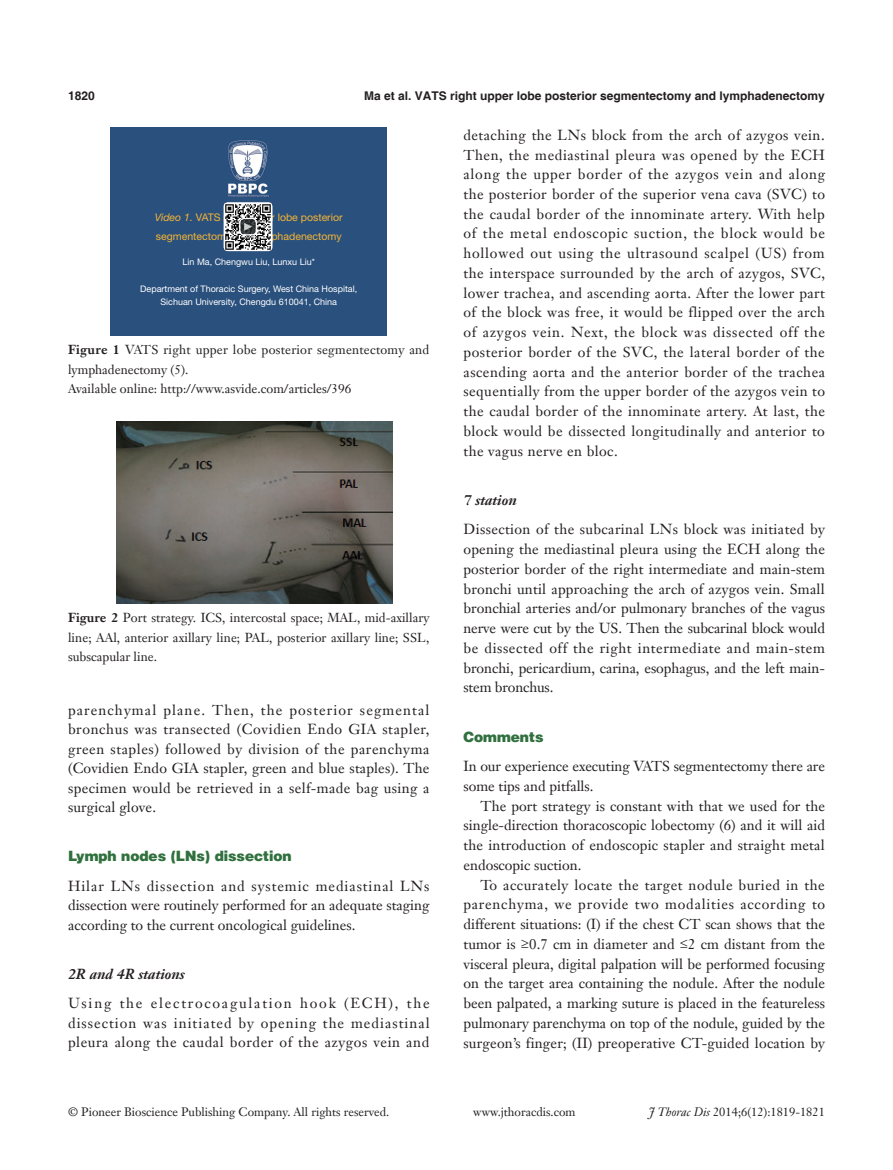
<style>
.page{position:relative;width:893px;height:1170px;background:#fff}
.page>*{position:absolute;margin:0;border:0;box-sizing:border-box;transform-origin:0 0}
.t1{font:14.25px/19.6px "Janson Text LT";letter-spacing:.015em;color:#231f20;text-align:justify}
.t2{font:900 14.25px "Helvetica";color:#30703e}
.t3{font:italic 700 14.25px "Janson Text LT";color:#231f20}
.t4{font:12.75px/19.5px "Janson Text LT";color:#231f20;text-align:justify}
.t5{font:12px "Janson Text LT";color:#231f20}
.t6{font:700 12px "Helvetica";color:#231f20}
.t7{font:11.55px "Times New Roman";color:#fff}
.t8{font:10.5px/19.5px "Helvetica Neue LT Pro";color:#f5b435}
.t9{font:9px/13.4px "Helvetica Neue LT Pro";color:#fff;text-align:center}
.s1{font-style:italic}
.s2{font-weight:700}
.s3{font-family:"Minion Pro"}
</style>
<div class="page">
<img style="left:116px;top:422px;width:277px;height:181px">
<div style="left:111px;top:128px;width:276px;height:207px;background:#2a507d"></div>
<svg style="left:224px;top:202px;width:48px;height:49px"></svg>
<img style="left:225px;top:203px;width:46px;height:47px">
<svg style="left:240px;top:218px;width:16px;height:17px"></svg>
<div style="left:240px;top:218px;width:17px;height:17px;border:1px solid #fff;border-radius:4px"></div>
<p class="t6" style="left:68px;top:88px;width:28px">1820</p>
<p class="t6" style="left:364px;top:88px;width:462px">Ma et al. VATS right upper lobe posterior segmentectomy and lymphadenectomy</p>
<p class="t8" style="left:155px;top:207px;width:189px"><span class="s1">Video 1.</span> VATS right upper lobe posterior segmentectomy and lymphadenectomy</p>
<p class="t9" style="left:183px;top:255px;width:134px">Lin Ma, Chengwu Liu, Lunxu Liu*</p>
<p class="t9" style="left:140px;top:281px;width:219px">Department of Thoracic Surgery, West China Hospital,<br>Sichuan University, Chengdu 610041, China</p>
<p class="t4" style="left:68px;top:340px;width:363px;text-align:left"><span class="s2">Figure 1</span> VATS right upper lobe posterior segmentectomy and lymphadenectomy (5).<br>Available online: http://www.asvide.com/articles/396</p>
<p class="t7" style="left:256px;top:221px;width:13px;rotate:90deg">▲</p>
<p class="t4" style="left:68px;top:607px;width:363px"><span class="s2">Figure 2</span> Port strategy. ICS, intercostal space; MAL, mid-axillary line; AAl, anterior axillary line; PAL, posterior axillary line; SSL, subscapular line.</p>
<p class="t1" style="left:68px;top:699px;width:363px">parenchymal plane. Then, the posterior segmental bronchus was transected (Covidien Endo GIA stapler, green staples) followed by division of the parenchyma (Covidien Endo GIA stapler, green and blue staples). The specimen would be retrieved in a self-made bag using a surgical glove.</p>
<p class="t2" style="left:68px;top:847px;width:225px">Lymph nodes (LNs) dissection</p>
<p class="t1" style="left:68px;top:875px;width:363px">Hilar LNs dissection and systemic mediastinal LNs dissection were routinely performed for an adequate staging according to the current oncological guidelines.</p>
<p class="t3" style="left:68px;top:964px;width:118px">2R and 4R stations</p>
<p class="t1" style="left:68px;top:993px;width:363px">Using the electrocoagulation hook (ECH), the dissection was initiated by opening the mediastinal pleura along the caudal border of the azygos vein and</p>
<p class="t1" style="left:463px;top:125px;width:363px">detaching the LNs block from the arch of azygos vein.<br>Then, the mediastinal pleura was opened by the ECH along the upper border of the azygos vein and along the posterior border of the superior vena cava (SVC) to the caudal border of the innominate artery. With help of the metal endoscopic suction, the block would be hollowed out using the ultrasound scalpel (US) from the interspace surrounded by the arch of azygos, SVC, lower trachea, and ascending aorta. After the lower part of the block was free, it would be flipped over the arch of azygos vein. Next, the block was dissected off the posterior border of the SVC, the lateral border of the ascending aorta and the anterior border of the trachea sequentially from the upper border of the azygos vein to the caudal border of the innominate artery. At last, the block would be dissected longitudinally and anterior to the vagus nerve en bloc.</p>
<p class="t3" style="left:463px;top:490px;width:55px">7 station</p>
<p class="t1" style="left:463px;top:519px;width:363px">Dissection of the subcarinal LNs block was initiated by opening the mediastinal pleura using the ECH along the posterior border of the right intermediate and main-stem bronchi until approaching the arch of azygos vein. Small bronchial arteries and/or pulmonary branches of the vagus nerve were cut by the US. Then the subcarinal block would be dissected off the right intermediate and main-stem bronchi, pericardium, carina, esophagus, and the left main&shy;stem bronchus.</p>
<p class="t2" style="left:463px;top:727px;width:81px">Comments</p>
<p class="t1" style="left:463px;top:756px;width:363px">In our experience executing VATS segmentectomy there are some tips and pitfalls.</p>
<p class="t1" style="left:463px;top:795px;width:363px;text-indent:17px">The port strategy is constant with that we used for the single-direction thoracoscopic lobectomy (6) and it will aid the introduction of endoscopic stapler and straight metal endoscopic suction.</p>
<p class="t1" style="left:463px;top:874px;width:363px;text-indent:17px">To accurately locate the target nodule buried in the parenchyma, we provide two modalities according to different situations: (I) if the chest CT scan shows that the tumor is <span class="s3">≥</span>0.7 cm in diameter and <span class="s3">≤</span>2 cm distant from the visceral pleura, digital palpation will be performed focusing on the target area containing the nodule. After the nodule been palpated, a marking suture is placed in the featureless pulmonary parenchyma on top of the nodule, guided by the surgeon’s finger; (II) preoperative CT-guided location by</p>
<p class="t5" style="left:68px;top:1104px;width:323px">© Pioneer Bioscience Publishing Company. All rights reserved.</p>
<p class="t5" style="left:473px;top:1104px;width:104px">www.jthoracdis.com</p>
<p class="t5" style="left:649px;top:1104px;width:178px"><span class="s1">J Thorac Dis</span> 2014;6(12):1819-1821</p>
</div>
